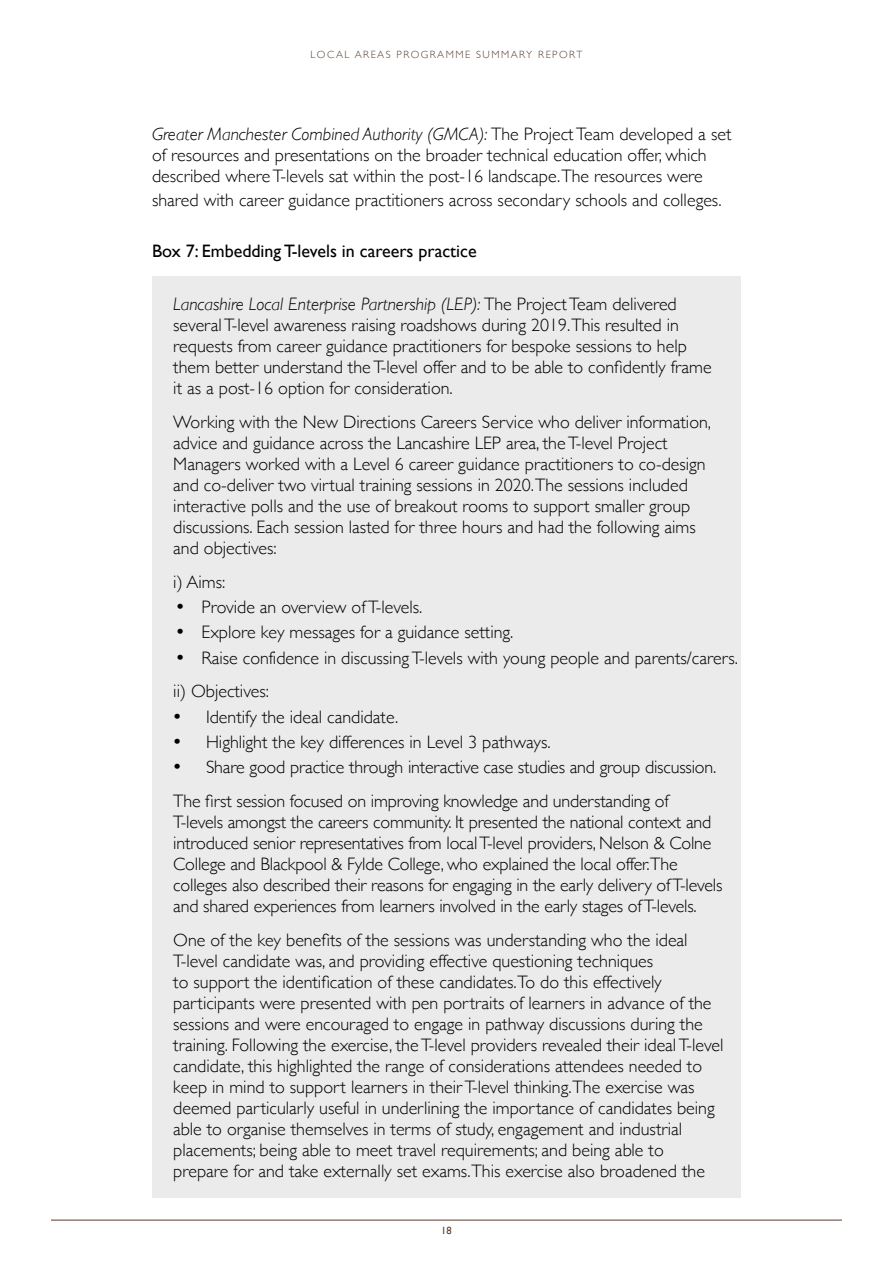
<style>
.page{position:relative;width:893px;height:1263px;background:#fff}
.page>*{position:absolute;margin:0;border:0;box-sizing:border-box;transform-origin:0 0}
.t1{font:300 18px/21px "Gill Sans";color:#000}
.t2{font:18px "Gill Sans";color:#000}
.t3{font:300 10.5px "Gill Sans";letter-spacing:.14em;color:#5b3d30}
.t4{font:10.5px "Gill Sans";color:#5b3d30}
.s1{font-style:italic}
</style>
<div class="page">
<hr style="left:51px;top:1220px;width:791px;height:1px;background:#5b3d30">
<div style="left:152px;top:276px;width:589px;height:922px;background:#ebebeb"></div>
<p class="t3" style="left:311px;top:47px;width:273px">LOCAL AREAS PROGRAMME SUMMARY REPORT</p>
<p class="t1" style="left:152px;top:123px;width:581px"><span class="s1">Greater Manchester Combined Authority (GMCA):</span> The Project Team developed a set of resources and presentations on the broader technical education offer, which described where T-levels sat within the post-16 landscape.The resources were</p>
<p class="t1" style="left:152px;top:189px;width:571px">shared with career guidance practitioners across secondary schools and colleges.</p>
<p class="t2" style="left:152px;top:240px;width:326px">Box 7: Embedding T-levels in careers practice</p>
<p class="t1" style="left:173px;top:293px;width:540px"><span class="s1">Lancashire Local Enterprise Partnership (LEP):</span> The Project Team delivered several T-level awareness raising roadshows during 2019.This resulted in requests from career guidance practitioners for bespoke sessions to help them better understand the T-level offer and to be able to confidently frame it as a post-16 option for consideration.</p>
<p class="t1" style="left:173px;top:411px;width:539px">Working with the New Directions Careers Service who deliver information, advice and guidance across the Lancashire LEP area, the T-level Project Managers worked with a Level 6 career guidance practitioners to co-design and co-deliver two virtual training sessions in 2020.The sessions included interactive polls and the use of breakout rooms to support smaller group discussions. Each session lasted for three hours and had the following aims and objectives:</p>
<p class="t1" style="left:173px;top:571px;width:54px">i) Aims:</p>
<p class="t1" style="left:176px;top:596px;width:248px">• Provide an overview of T-levels.</p>
<p class="t1" style="left:176px;top:621px;width:339px">• Explore key messages for a guidance setting.</p>
<p class="t1" style="left:173px;top:640px;width:566px;line-height:33.8px">• Raise confidence in discussing T-levels with young people and parents/carers. ii) Objectives:</p>
<p class="t1" style="left:173px;top:705px;width:227px">• Identify the ideal candidate.</p>
<p class="t1" style="left:173px;top:731px;width:379px">• Highlight the key differences in Level 3 pathways.</p>
<p class="t1" style="left:173px;top:749px;width:545px;line-height:33.8px">• Share good practice through interactive case studies and group discussion.<br>The first session focused on improving knowledge and understanding of</p>
<p class="t1" style="left:173px;top:811px;width:551px">T-levels amongst the careers community. It presented the national context and introduced senior representatives from local T-level providers, Nelson &amp; Colne College and Blackpool &amp; Fylde College, who explained the local offer.The colleges also described their reasons for engaging in the early delivery of T-levels and shared experiences from learners involved in the early stages of T-levels.</p>
<p class="t1" style="left:173px;top:928px;width:552px">One of the key benefits of the sessions was understanding who the ideal T-level candidate was, and providing effective questioning techniques<br>to support the identification of these candidates.To do this effectively participants were presented with pen portraits of learners in advance of the sessions and were encouraged to engage in pathway discussions during the training. Following the exercise, the T-level providers revealed their ideal T-level candidate, this highlighted the range of considerations attendees needed to keep in mind to support learners in their T-level thinking.The exercise was deemed particularly useful in underlining the importance of candidates being able to organise themselves in terms of study, engagement and industrial placements; being able to meet travel requirements; and being able to prepare for and take externally set exams.This exercise also broadened the</p>
<p class="t4" style="left:441px;top:1224px;width:12px">18</p>
</div>
